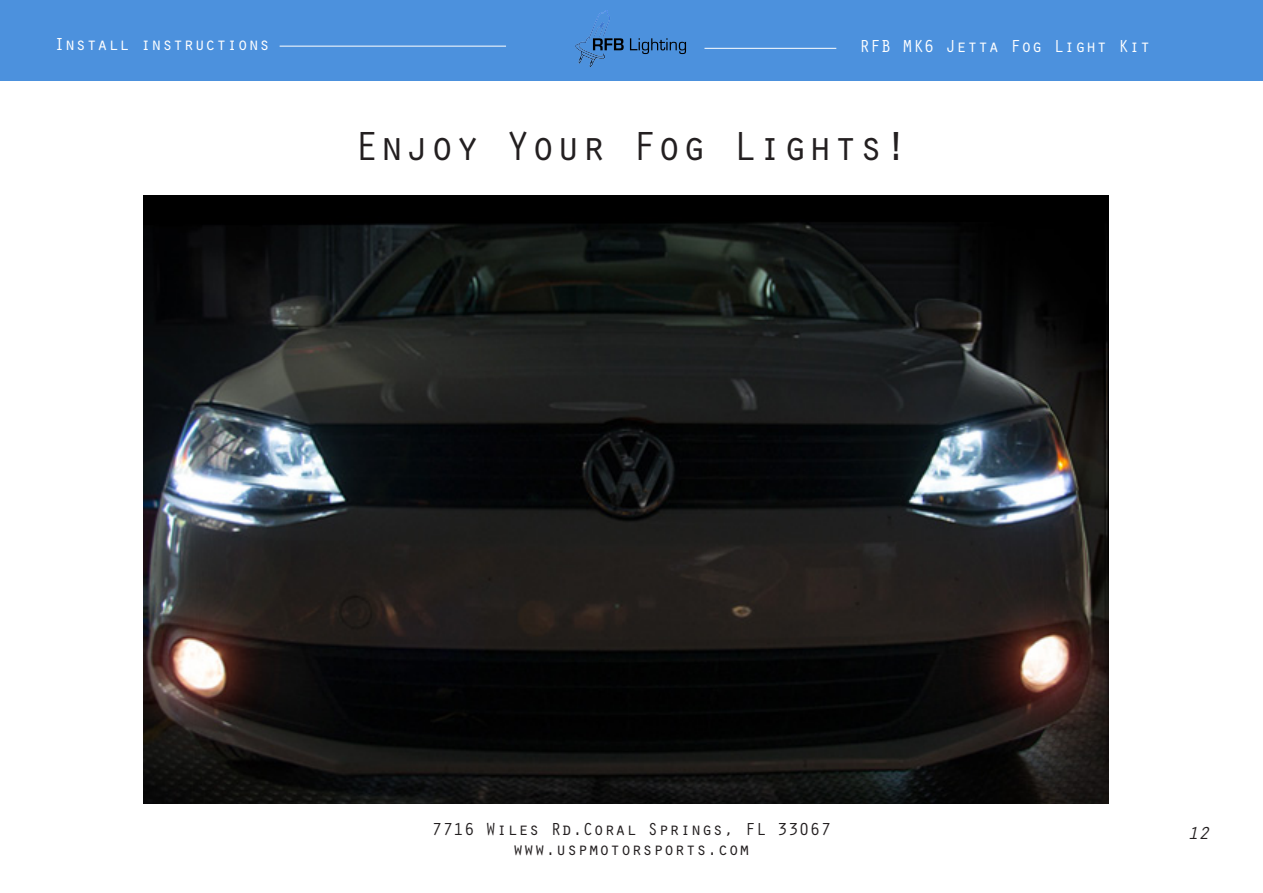
<style>
.page{position:relative;width:1263px;height:893px;background:#fff}
.page>*{position:absolute;margin:0;border:0;box-sizing:border-box;transform-origin:0 0}
.t1{font:42px "Orator Std";color:#231f20}
.t2{font:18px "Orator Std";color:#231f20}
.t3{font:18px "Orator Std";color:#fff}
.t4{font:italic 18px "Orator Std";color:#231f20}
</style>
<div class="page">
<div style="left:0;top:0;width:1263px;height:81px;background:#4c91dd"></div>
<hr style="left:280px;top:46px;width:226px;height:1px;background:#fff">
<img style="left:575px;top:10px;width:112px;height:57px">
<hr style="left:704px;top:48px;width:132px;height:1px;background:#fff">
<img style="left:144px;top:195px;width:964px;height:608px">
<p class="t3" style="left:54px;top:31px;width:218px">Install instructions</p>
<p class="t3" style="left:859px;top:34px;width:293px">RFB MK6 Jetta Fog Light Kit</p>
<p class="t1" style="left:354px;top:116px;width:556px">Enjoy Your Fog Lights!</p>
<p class="t2" style="left:432px;top:816px;width:401px">7716 Wiles Rd.Coral Springs, FL 33067</p>
<p class="t2" style="left:513px;top:836px;width:239px">www.uspmotorsports.com</p>
<p class="t4" style="left:1188px;top:820px;width:23px">12</p>
</div>
